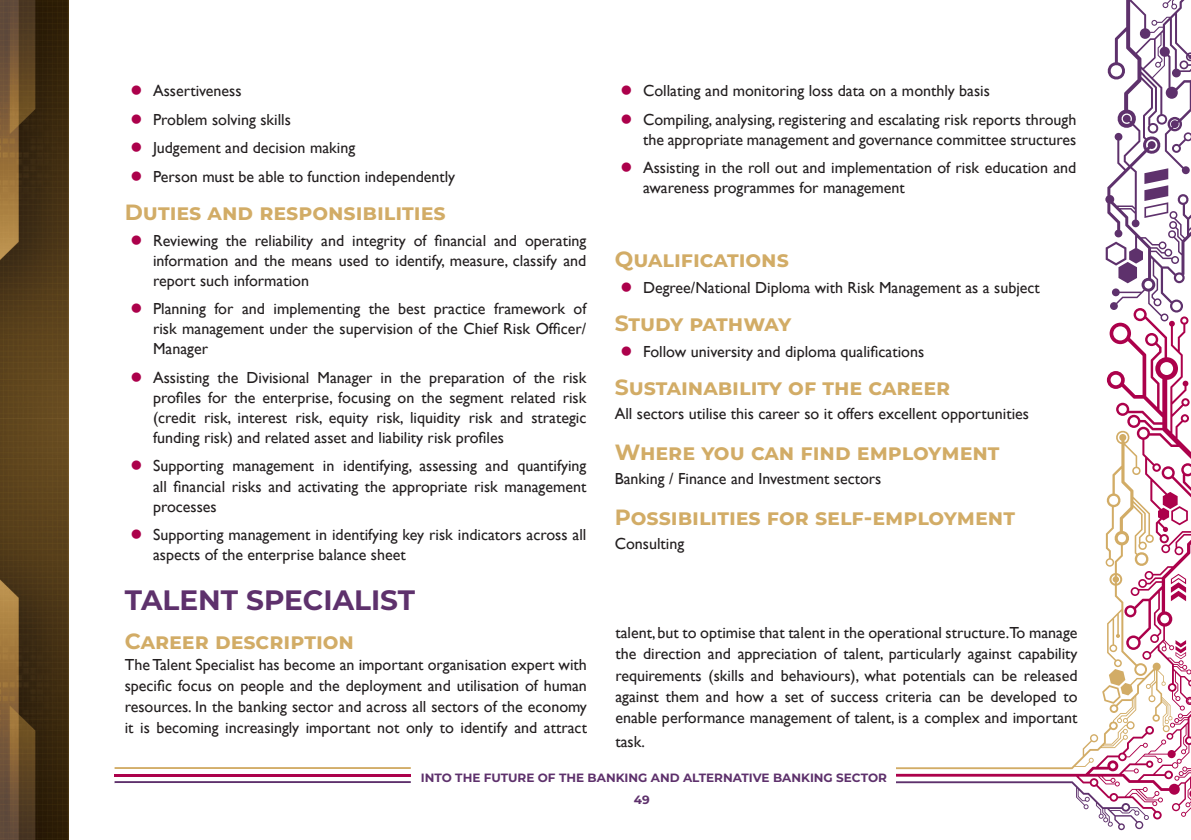
<style>
.page{position:relative;width:1191px;height:840px;background:#fff}
.page>*{position:absolute;margin:0;border:0;box-sizing:border-box;transform-origin:0 0}
.Header_2{font:700 28px "Montserrat";color:#5e316c}
.Content_Header{font:700 22px "Montserrat";color:#d2ac66}
.Content_Header-2{font:700 22px "Montserrat";letter-spacing:-.025em;color:#d2ac66}
.Content_2{font:16px/20px "Gill Sans";color:#231f20;text-align:justify}
.t1{font:700 12px "Montserrat";color:#5e316c}
</style>
<div class="page">
<img style="left:0;top:0;width:68px;height:839px">
<svg style="left:115px;top:781px;width:296px;height:1px"></svg>
<hr style="left:115px;top:766px;width:296px;height:2px;background:#d2ac66">
<hr style="left:115px;top:773px;width:296px;height:3px;background:#ac014b">
<svg style="left:896px;top:768px;width:295px;height:51px"></svg>
<svg style="left:896px;top:780px;width:252px;height:49px"></svg>
<svg style="left:896px;top:0;width:295px;height:768px"></svg>
<p class="Content_2" style="left:153px;top:81px;width:90px">Assertiveness</p>
<p class="Content_2" style="left:153px;top:110px;width:139px">Problem solving skills</p>
<p class="Content_2" style="left:153px;top:138px;width:203px">Judgement and decision making</p>
<p class="Content_2" style="left:153px;top:167px;width:304px">Person must be able to function independently</p>
<p class="Content_Header" style="left:125px;top:196px;width:322px">Duties and responsibilities</p>
<p class="Content_2" style="left:153px;top:230px;width:435px">Reviewing the reliability and integrity of financial and operating information and the means used to identify, measure, classify and report such information</p>
<p class="Content_2" style="left:153px;top:299px;width:435px">Planning for and implementing the best practice framework of risk management under the supervision of the Chief Risk Officer/ Manager</p>
<p class="Content_2" style="left:153px;top:367px;width:435px">Assisting the Divisional Manager in the preparation of the risk profiles for the enterprise, focusing on the segment related risk (credit risk, interest risk, equity risk, liquidity risk and strategic funding risk) and related asset and liability risk profiles</p>
<p class="Content_2" style="left:153px;top:456px;width:435px">Supporting management in identifying, assessing and quantifying all financial risks and activating the appropriate risk management processes</p>
<p class="Content_2" style="left:153px;top:524px;width:435px">Supporting management in identifying key risk indicators across all aspects of the enterprise balance sheet</p>
<p class="Header_2" style="left:125px;top:580px;width:292px">TALENT SPECIALIST</p>
<p class="Content_Header" style="left:125px;top:624px;width:231px">Career description</p>
<p class="Content_2" style="left:125px;top:653px;width:464px;line-height:21px">The Talent Specialist has become an important organisation expert with specific focus on people and the deployment and utilisation of human resources. In the banking sector and across all sectors of the economy it is becoming increasingly important not only to identify and attract</p>
<p class="Content_2" style="left:643px;top:81px;width:348px">Collating and monitoring loss data on a monthly basis</p>
<p class="Content_2" style="left:643px;top:110px;width:435px">Compiling, analysing, registering and escalating risk reports through the appropriate management and governance committee structures</p>
<p class="Content_2" style="left:643px;top:158px;width:435px">Assisting in the roll out and implementation of risk education and awareness programmes for management</p>
<p class="Content_Header" style="left:615px;top:243px;width:176px">Qualifications</p>
<p class="Content_2" style="left:643px;top:277px;width:398px">Degree/National Diploma with Risk Management as a subject</p>
<p class="Content_Header-2" style="left:615px;top:307px;width:178px">Study pathway</p>
<p class="Content_2" style="left:643px;top:341px;width:282px">Follow university and diploma qualifications</p>
<p class="Content_Header" style="left:615px;top:371px;width:337px">Sustainability of the career</p>
<p class="Content_2" style="left:615px;top:403px;width:416px">All sectors utilise this career so it offers excellent opportunities</p>
<p class="Content_Header" style="left:615px;top:436px;width:386px">Where you can find employment</p>
<p class="Content_2" style="left:615px;top:468px;width:268px">Banking / Finance and Investment sectors</p>
<p class="Content_Header" style="left:615px;top:501px;width:402px">Possibilities for self-employment</p>
<p class="Content_2" style="left:615px;top:533px;width:71px">Consulting</p>
<p class="Content_2" style="left:615px;top:622px;width:464px;line-height:21px">talent, but to optimise that talent in the operational structure.To manage the direction and appreciation of talent, particularly against capability requirements (skills and behaviours), what potentials can be released against them and how a set of success criteria can be developed to enable performance management of talent, is a complex and important</p>
<p class="Content_2" style="left:615px;top:731px;width:29px">task.</p>
<p class="t1" style="left:421px;top:768px;width:467px">INTO THE FUTURE OF THE BANKING AND ALTERNATIVE BANKING SECTOR</p>
<p class="t1" style="left:634px;top:790px;width:17px">49</p>
</div>
